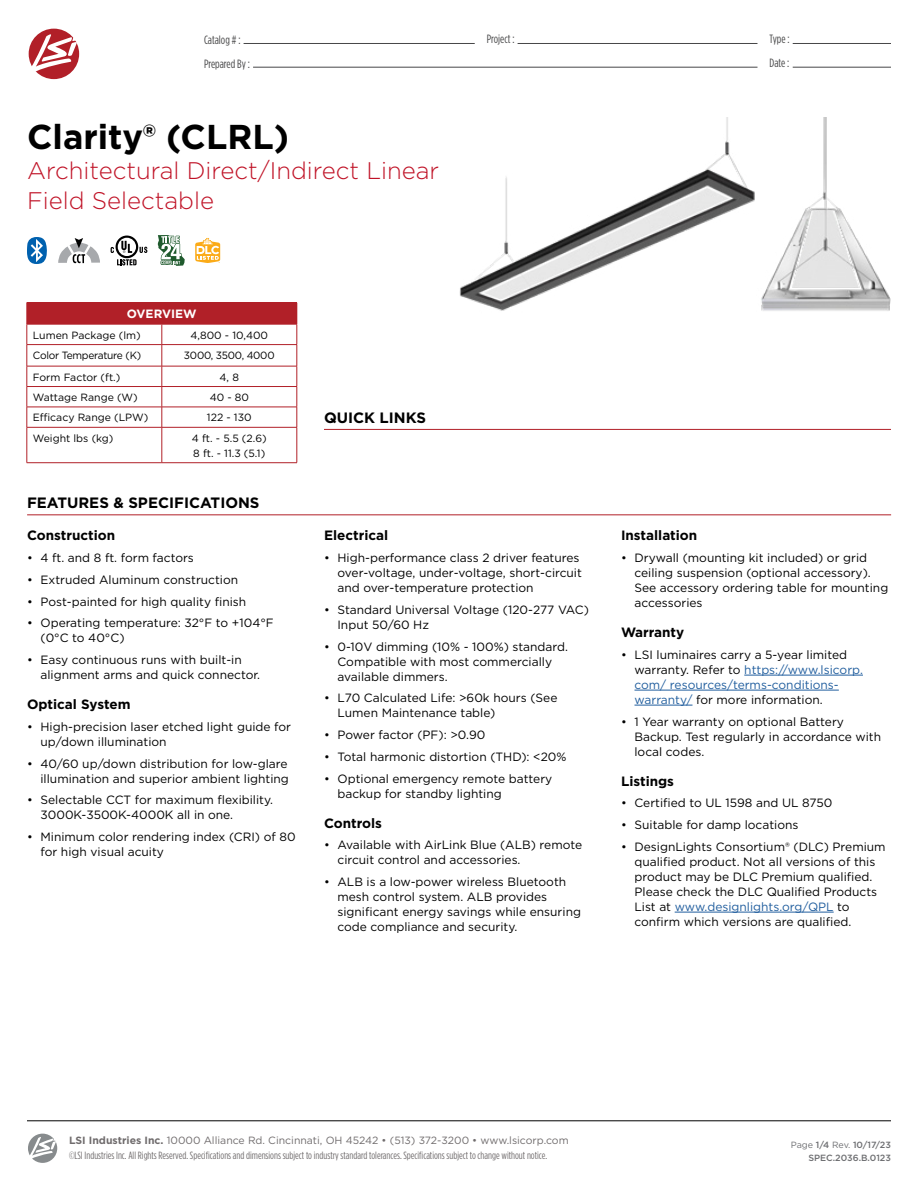
<style>
.page{position:relative;width:918px;height:1188px;background:#fff}
.page>*{position:absolute;margin:0;border:0;box-sizing:border-box;transform-origin:0 0}
.t1{font:700 34.5px "Gotham";color:#000}
.t2{font:300 24px/30px "Gotham";color:#c01327}
.t3{font:700 15px "Gotham";color:#000}
.t4{font:700 13.5px "Gotham";color:#000}
.t5{font:12px/15px "Gotham";color:#000}
.t6{font:12px "Gotham Condensed";color:#474748}
.t7{font:700 12px "Gotham";color:#fff}
.t8{font:10.5px/15px "Gotham";color:#000}
.t9{font:10.5px "Gotham Condensed";color:#706c6d}
.t10{font:10.5px "Gotham";color:#706c6d}
.t11{font:10.5px "Gotham";letter-spacing:-.025em;color:#000}
.t12{font:500 9px "Gotham";color:#6d6e71}
.s1{color:#215e9e}
.s2{font-weight:700}
.s3{font-weight:400}
</style>
<div class="page">
<svg style="left:28px;top:1134px;width:29px;height:29px"></svg>
<hr style="left:27px;top:1121px;width:864px;height:1px;background:#000">
<div style="left:29px;top:29px;width:50px;height:50px;background:#b11f28;border-radius:50%"></div>
<svg style="left:31px;top:34px;width:46px;height:38px"></svg>
<hr style="left:793px;top:43px;width:98px;height:1px;background:#474748">
<hr style="left:244px;top:43px;width:231px;height:1px;background:#474748">
<hr style="left:518px;top:43px;width:239px;height:1px;background:#474748">
<hr style="left:793px;top:67px;width:98px;height:1px;background:#474748">
<hr style="left:253px;top:67px;width:505px;height:1px;background:#474748">
<hr style="left:744px;top:675px;width:119px;height:1px;background:#215e9e">
<hr style="left:634px;top:690px;width:205px;height:1px;background:#215e9e">
<hr style="left:634px;top:705px;width:58px;height:1px;background:#215e9e">
<hr style="left:675px;top:912px;width:159px;height:1px;background:#215e9e">
<hr style="left:27px;top:302px;width:135px;height:1px;background:#b12028">
<hr style="left:162px;top:302px;width:135px;height:1px;background:#b12028">
<svg style="left:27px;top:303px;width:271px;height:159px"></svg>
<hr style="left:27px;top:427px;width:135px;height:1px;background:#b12028">
<hr style="left:27px;top:428px;width:1px;height:35px;background:#b12028">
<hr style="left:162px;top:427px;width:135px;height:1px;background:#b12028">
<hr style="left:162px;top:428px;width:1px;height:35px;background:#b12028">
<hr style="left:297px;top:428px;width:1px;height:35px;background:#b12028">
<hr style="left:27px;top:462px;width:135px;height:1px;background:#b12028">
<hr style="left:162px;top:462px;width:135px;height:1px;background:#b12028">
<hr style="left:324px;top:429px;width:567px;height:1px;background:#b12028">
<hr style="left:27px;top:515px;width:864px;height:1px;background:#b12028">
<img style="left:459px;top:118px;width:296px;height:193px">
<img style="left:761px;top:117px;width:130px;height:194px">
<svg style="left:195px;top:238px;width:25px;height:25px"></svg>
<svg style="left:27px;top:237px;width:20px;height:27px"></svg>
<svg style="left:158px;top:235px;width:27px;height:31px"></svg>
<svg style="left:116px;top:236px;width:22px;height:22px"></svg>
<svg style="left:118px;top:238px;width:18px;height:18px"></svg>
<svg style="left:111px;top:247px;width:3px;height:6px"></svg>
<svg style="left:121px;top:241px;width:11px;height:12px"></svg>
<svg style="left:140px;top:247px;width:7px;height:6px"></svg>
<svg style="left:117px;top:259px;width:20px;height:6px"></svg>
<svg style="left:58px;top:238px;width:42px;height:25px"></svg>
<p class="t6" style="left:204px;top:33px;width:38px">Catalog # :</p>
<p class="t6" style="left:487px;top:32px;width:29px">Project :</p>
<p class="t6" style="left:770px;top:32px;width:22px">Type :</p>
<p class="t6" style="left:204px;top:57px;width:48px">Prepared By :</p>
<p class="t6" style="left:770px;top:56px;width:21px">Date :</p>
<h1 class="t1" style="left:27px;top:114px;width:263px">Clarity® (CLRL)</h1>
<h2 class="t2" style="left:27px;top:155px;width:414px">Architectural Direct/Indirect Linear<br>Field Selectable</h2>
<p class="t7" style="left:127px;top:306px;width:71px">OVERVIEW</p>
<p class="t8" style="left:33px;top:327px;width:109px">Lumen Package (lm)</p>
<p class="t8" style="left:191px;top:327px;width:79px">4,800 - 10,400</p>
<p class="t11" style="left:33px;top:349px;width:110px">Color Temperature (K)</p>
<p class="t8" style="left:184px;top:348px;width:92px">3000, 3500, 4000</p>
<p class="t8" style="left:33px;top:369px;width:89px">Form Factor (ft.)</p>
<p class="t8" style="left:220px;top:369px;width:21px">4, 8</p>
<p class="t8" style="left:33px;top:389px;width:107px">Wattage Range (W)</p>
<p class="t8" style="left:210px;top:389px;width:41px">40 - 80</p>
<p class="t8" style="left:33px;top:410px;width:117px">Efficacy Range (LPW)</p>
<p class="t8" style="left:207px;top:410px;width:46px">122 - 130</p>
<p class="t8" style="left:33px;top:430px;width:82px">Weight lbs (kg)</p>
<p class="t8" style="left:192px;top:430px;width:76px">4 ft. - 5.5 (2.6)<br>8 ft. - 11.3 (5.1)</p>
<p class="t3" style="left:27px;top:493px;width:234px">FEATURES &amp; SPECIFICATIONS</p>
<p class="t4" style="left:27px;top:527px;width:90px">Construction</p>
<p class="t5" style="left:27px;top:550px;width:168px">• 4 ft. and 8 ft. form factors</p>
<p class="t5" style="left:27px;top:572px;width:213px">• Extruded Aluminum construction</p>
<p class="t5" style="left:27px;top:594px;width:221px">• Post-painted for high quality finish</p>
<p class="t5" style="left:40px;top:615px;width:235px;text-indent:-14px">• Operating temperature: 32°F to +104°F (0°C to 40°C)</p>
<p class="t5" style="left:40px;top:652px;width:221px;text-indent:-14px">• Easy continuous runs with built-in alignment arms and quick connector.</p>
<p class="t4" style="left:27px;top:695px;width:105px">Optical System</p>
<p class="t5" style="left:40px;top:719px;width:252px;text-indent:-14px">• High-precision laser etched light guide for up/down illumination</p>
<p class="t5" style="left:27px;top:756px;width:263px;text-align:right">• 40/60 up/down distribution for low-glare illumination and superior ambient lighting</p>
<p class="t5" style="left:40px;top:792px;width:234px;text-indent:-14px">• Selectable CCT for maximum flexibility.<br>3000K-3500K-4000K all in one.</p>
<p class="t5" style="left:40px;top:829px;width:257px;text-indent:-14px">• Minimum color rendering index (CRI) of 80 for high visual acuity</p>
<p class="t3" style="left:324px;top:408px;width:104px">QUICK LINKS</p>
<p class="t4" style="left:324px;top:527px;width:66px">Electrical</p>
<p class="t5" style="left:338px;top:550px;width:246px;text-indent:-14px">• High-performance class 2 driver features over-voltage, under-voltage, short-circuit and over-temperature protection</p>
<p class="t5" style="left:338px;top:602px;width:253px;text-indent:-14px">• Standard Universal Voltage (120-277 VAC)<br>Input 50/60 Hz</p>
<p class="t5" style="left:338px;top:639px;width:232px;text-indent:-14px">• 0-10V dimming (10% - 100%) standard.<br>Compatible with most commercially available dimmers.</p>
<p class="t5" style="left:338px;top:690px;width:221px;text-indent:-14px">• L70 Calculated Life: &gt;60k hours (See<br>Lumen Maintenance table)</p>
<p class="t5" style="left:324px;top:727px;width:163px">• Power factor (PF): &gt;0.90</p>
<p class="t5" style="left:324px;top:749px;width:244px">• Total harmonic distortion (THD): &lt;20%</p>
<p class="t5" style="left:338px;top:771px;width:216px;text-indent:-14px">• Optional emergency remote battery backup for standby lighting</p>
<p class="t4" style="left:324px;top:814px;width:60px">Controls</p>
<p class="t5" style="left:338px;top:837px;width:246px;text-indent:-14px">• Available with AirLink Blue (ALB) remote circuit control and accessories.</p>
<p class="t5" style="left:338px;top:874px;width:245px;text-indent:-14px">• ALB is a low-power wireless Bluetooth mesh control system. ALB provides significant energy savings while ensuring code compliance and security.</p>
<p class="t4" style="left:621px;top:527px;width:78px">Installation</p>
<p class="t5" style="left:634px;top:550px;width:255px;text-indent:-14px">• Drywall (mounting kit included) or grid ceiling suspension (optional accessory).<br>See accessory ordering table for mounting accessories</p>
<p class="t4" style="left:621px;top:623px;width:65px">Warranty</p>
<p class="t5" style="left:634px;top:647px;width:230px;text-indent:-14px">• LSI luminaires carry a 5-year limited warranty. Refer to <span class="s1">https://www.lsicorp. com/ resources/terms-conditions&shy;warranty/</span> for more information.</p>
<p class="t5" style="left:634px;top:714px;width:248px;text-indent:-14px">• 1 Year warranty on optional Battery<br>Backup. Test regularly in accordance with local codes.</p>
<p class="t4" style="left:621px;top:772px;width:55px">Listings</p>
<p class="t5" style="left:621px;top:795px;width:213px">• Certified to UL 1598 and UL 8750</p>
<p class="t5" style="left:621px;top:817px;width:179px">• Suitable for damp locations</p>
<p class="t5" style="left:634px;top:839px;width:253px;text-indent:-14px">• DesignLights Consortium® (DLC) Premium qualified product. Not all versions of this product may be DLC Premium qualified.<br>Please check the DLC Qualified Products List at <span class="s1">www.designlights.org/QPL</span> to confirm which versions are qualified.</p>
<p class="t10" style="left:69px;top:1134px;width:501px"><span class="s2">LSI Industries Inc.</span> 10000 Alliance Rd. Cincinnati, OH 45242 • (513) 372-3200 • www.lsicorp.com</p>
<p class="t9" style="left:69px;top:1150px;width:480px">©LSI Industries Inc. All Rights Reserved. Specifications and dimensions subject to industry standard tolerances. Specifications subject to change without notice.</p>
<p class="t12" style="left:791px;top:1138px;width:102px"><span class="s3">Page</span> 1/4 <span class="s3">Rev.</span> 10/17/23</p>
<p class="t12" style="left:808px;top:1152px;width:84px">SPEC.2036.B.0123</p>
</div>
